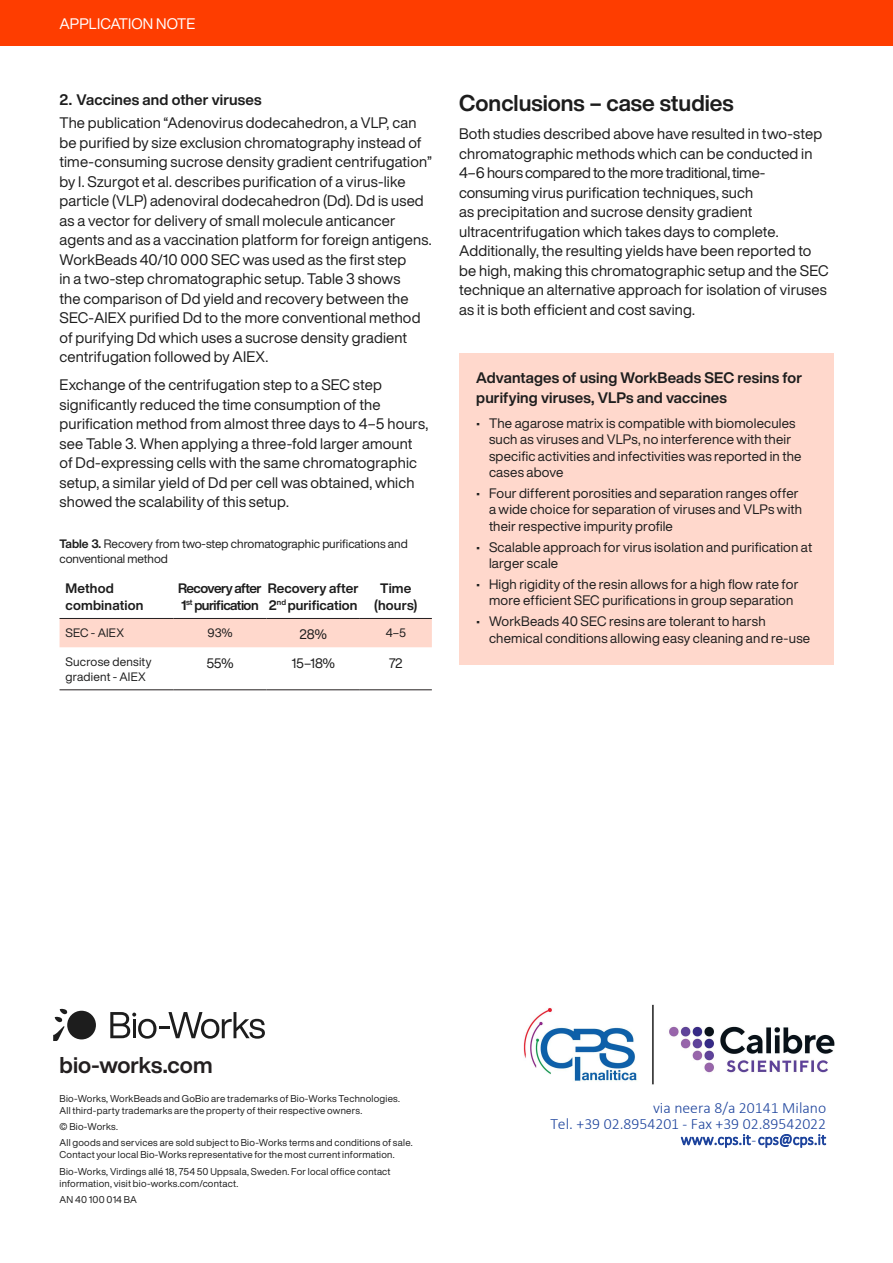
<style>
.page{position:relative;width:893px;height:1263px;background:#fff}
.page>*{position:absolute;margin:0;border:0;box-sizing:border-box;transform-origin:0 0}
.t1{font:700 22.5px "Helvetica Now Display";color:#1d1d1d}
.t2{font:700 22.5px "Helvetica Now Display";color:#231f20}
.t3{font:300 15.75px/15.8px "Calibri";color:#1e449d;text-align:right}
.t4{font:15px/19.5px "Helvetica Now Display";letter-spacing:.01em;color:#1d1d1d}
.t5{font:700 15px/19.5px "Helvetica Now Display";letter-spacing:.01em;color:#1d1d1d}
.t6{font:15px "Helvetica Now Display";letter-spacing:.005em;color:#fff}
.t7{font:13.5px/16.5px "Helvetica Now Display";letter-spacing:.015em;color:#1d1d1d}
.t8{font:700 13.5px/16.5px "Helvetica Now Display";color:#1d1d1d}
.t9{font:700 13.5px/16.5px "Helvetica Now Display";letter-spacing:-.035em;color:#1d1d1d}
.t10{font:12px/15px "Helvetica Now Display";color:#1d1d1d}
.t11{font:12px/15px "Helvetica Now Display";letter-spacing:.02em;color:#1d1d1d}
.t12{font:9.75px/16.2px "Helvetica Now Display";letter-spacing:.025em;color:#1d1d1d}
.s1{font-weight:700}
</style>
<div class="page">
<div style="left:0;top:0;width:893px;height:46px;background:#fe3d00"></div>
<svg style="left:53px;top:1009px;width:15px;height:32px"></svg>
<div style="left:67px;top:1011px;width:29px;height:28px;background:#1d1d1d;border-radius:50%"></div>
<svg style="left:110px;top:1012px;width:155px;height:27px"></svg>
<div style="left:60px;top:619px;width:372px;height:28px;background:#ffd8cc"></div>
<hr style="left:60px;top:618px;width:113px;height:1px;background:#231f20">
<hr style="left:173px;top:618px;width:94px;height:1px;background:#231f20">
<hr style="left:267px;top:618px;width:93px;height:1px;background:#231f20">
<hr style="left:360px;top:618px;width:72px;height:1px;background:#231f20">
<hr style="left:60px;top:689px;width:113px;height:1px;background:#231f20">
<hr style="left:173px;top:689px;width:94px;height:1px;background:#231f20">
<hr style="left:267px;top:689px;width:93px;height:1px;background:#231f20">
<hr style="left:360px;top:689px;width:72px;height:1px;background:#231f20">
<div style="left:459px;top:353px;width:374px;height:312px;background:#ffd8cc"></div>
<img style="left:524px;top:1005px;width:311px;height:80px">
<p class="t6" style="left:60px;top:13px;width:137px">APPLICATION NOTE</p>
<p class="t5" style="left:60px;top:89px;width:204px">2. Vaccines and other viruses</p>
<p class="t4" style="left:60px;top:113px;width:374px">The publication “Adenovirus dodecahedron, a VLP, can be purified by size exclusion chromatography instead of time-consuming sucrose density gradient centrifugation” by I. Szurgot et al. describes purification of a virus-like particle (VLP) adenoviral dodecahedron (Dd). Dd is used as a vector for delivery of small molecule anticancer agents and as a vaccination platform for foreign antigens.<br>WorkBeads 40/10 000 SEC was used as the first step<br>in a two-step chromatographic setup. Table 3 shows<br>the comparison of Dd yield and recovery between the SEC-AIEX purified Dd to the more conventional method of purifying Dd which uses a sucrose density gradient centrifugation followed by AIEX.</p>
<p class="t4" style="left:60px;top:375px;width:370px">Exchange of the centrifugation step to a SEC step significantly reduced the time consumption of the purification method from almost three days to 4–5 hours, see Table 3. When applying a three-fold larger amount of Dd-expressing cells with the same chromatographic setup, a similar yield of Dd per cell was obtained, which showed the scalability of this setup.</p>
<p class="t10" style="left:60px;top:536px;width:350px"><span class="s1">Table 3.</span> Recovery from two-step chromatographic purifications and conventional method</p>
<p class="t8" style="left:66px;top:580px;width:79px">Method combination</p>
<p class="t9" style="left:178px;top:580px;width:182px">Recovery after Recovery after<br>1<sup>st</sup> purification</p>
<p class="t8" style="left:374px;top:580px;width:45px;text-align:center">Time (hours)</p>
<p class="t8" style="left:269px;top:597px;width:90px">2<sup>nd</sup> purification</p>
<p class="t10" style="left:66px;top:626px;width:60px">SEC - AIEX</p>
<p class="t10" style="left:207px;top:626px;width:26px">93%</p>
<p class="t7" style="left:300px;top:626px;width:29px">28%</p>
<p class="t10" style="left:386px;top:626px;width:22px">4–5</p>
<p class="t11" style="left:66px;top:654px;width:87px">Sucrose density gradient - AIEX</p>
<p class="t7" style="left:206px;top:654px;width:29px">55%</p>
<p class="t7" style="left:291px;top:654px;width:45px">15–18%</p>
<p class="t7" style="left:389px;top:654px;width:15px">72</p>
<h1 class="t1" style="left:459px;top:88px;width:276px">Conclusions – case studies</h1>
<p class="t4" style="left:459px;top:124px;width:371px">Both studies described above have resulted in two-step chromatographic methods which can be conducted in 4–6 hours compared to the more traditional, time&shy;consuming virus purification techniques, such<br>as precipitation and sucrose density gradient ultracentrifugation which takes days to complete.<br>Additionally, the resulting yields have been reported to be high, making this chromatographic setup and the SEC technique an alternative approach for isolation of viruses as it is both efficient and cost saving.</p>
<p class="t5" style="left:476px;top:368px;width:327px">Advantages of using WorkBeads SEC resins for purifying viruses, VLPs and vaccines</p>
<p class="t7" style="left:489px;top:414px;width:314px;text-indent:-13px">• The agarose matrix is compatible with biomolecules such as viruses and VLPs, no interference with their specific activities and infectivities was reported in the cases above</p>
<p class="t7" style="left:489px;top:485px;width:315px;text-indent:-13px">• Four different porosities and separation ranges offer a wide choice for separation of viruses and VLPs with their respective impurity profile</p>
<p class="t7" style="left:489px;top:538px;width:325px;text-indent:-13px">• Scalable approach for virus isolation and purification at larger scale</p>
<p class="t7" style="left:476px;top:576px;width:324px;text-align:center">• High rigidity of the resin allows for a high flow rate for more efficient SEC purifications in group separation</p>
<p class="t7" style="left:489px;top:613px;width:323px;text-indent:-13px">• WorkBeads 40 SEC resins are tolerant to harsh chemical conditions allowing easy cleaning and re-use</p>
<h1 class="t2" style="left:60px;top:1049px;width:155px">bio-works.com</h1>
<p class="t12" style="left:60px;top:1092px;width:342px;line-height:12px">Bio-Works, WorkBeads and GoBio are trademarks of Bio-Works Technologies.<br>All third-party trademarks are the property of their respective owners.</p>
<p class="t12" style="left:60px;top:1118px;width:355px">© Bio-Works.<br>All goods and services are sold subject to Bio-Works terms and conditions of sale.</p>
<p class="t12" style="left:60px;top:1146px;width:337px">Contact your local Bio-Works representative for the most current information.<br>Bio-Works, Virdings allé 18, 754 50 Uppsala, Sweden. For local office contact</p>
<p class="t12" style="left:60px;top:1175px;width:180px">information, visit bio-works.com/contact.<br>AN 40 100 014 BA</p>
<p class="t3" style="left:550px;top:1100px;width:277px">via neera 8/a 20141 Milano<br>Tel. +39 02.8954201 - Fax +39 02.89542022 www.cps.it - cps@cps.it</p>
</div>
